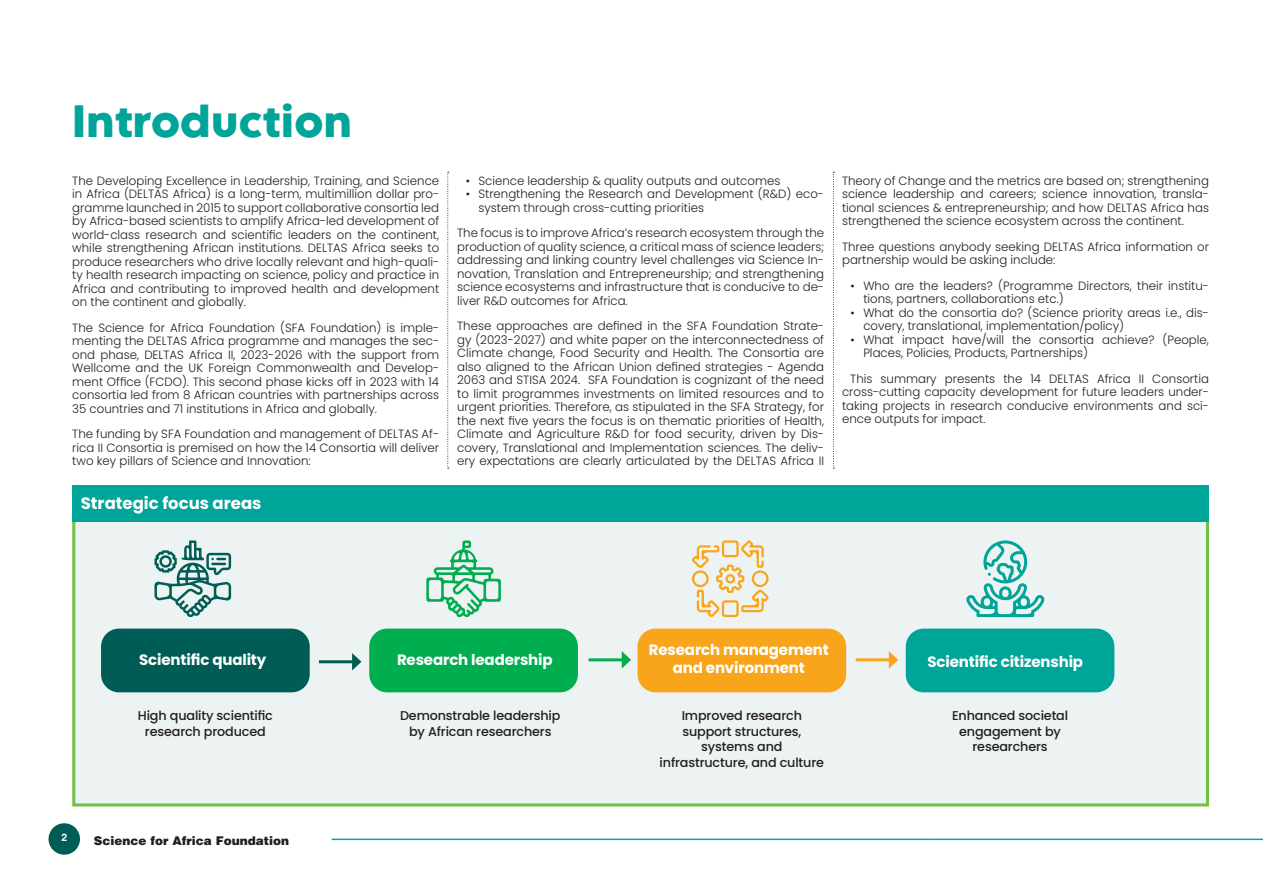
<style>
.page{position:relative;width:1263px;height:893px;background:#fff}
.page>*{position:absolute;margin:0;border:0;box-sizing:border-box;transform-origin:0 0}
.t1{font:700 40.2px "LEMONMILK Pro FTR";color:#00a59a}
.t2{font:700 16.5px "Poppins";color:#fff}
.t3{font:700 15px/18px "Poppins";letter-spacing:-.01em;color:#fff;text-align:center}
.t4{font:500 12.75px/15.8px "Poppins";letter-spacing:-.01em;color:#231f20;text-align:center}
.t5{font:300 12px/13.5px "Poppins";color:#231f20;text-align:justify}
.t6{font:900 12px "Helvetica LT Std";color:#231f20}
.t7{font:700 10.5px "Helvetica LT Std";color:#fff}
</style>
<div class="page">
<hr style="left:332px;top:839px;width:598px;height:1px;background:#00a59a">
<hr style="left:930px;top:839px;width:333px;height:1px;background:#00a59a">
<div style="left:49px;top:823px;width:31px;height:32px;background:#005d55;border-radius:50%"></div>
<svg style="left:833px;top:172px;width:1px;height:297px"></svg>
<svg style="left:447px;top:172px;width:2px;height:297px"></svg>
<div style="left:72px;top:516px;width:1137px;height:290px;background:#edf2f3;border:3px solid #71bf44"></div>
<div style="left:72px;top:485px;width:1137px;height:37px;background:#00a59a"></div>
<div style="left:906px;top:629px;width:208px;height:63px;background:#00a59a;border-radius:18px"></div>
<svg style="left:966px;top:540px;width:78px;height:77px"></svg>
<div style="left:101px;top:629px;width:209px;height:63px;background:#005d55;border-radius:18px"></div>
<svg style="left:154px;top:540px;width:77px;height:77px"></svg>
<div style="left:637px;top:629px;width:209px;height:63px;background:#f9a51b;border-radius:18px"></div>
<svg style="left:692px;top:540px;width:77px;height:77px"></svg>
<div style="left:369px;top:629px;width:209px;height:63px;background:#00ad4f;border-radius:18px"></div>
<svg style="left:426px;top:540px;width:75px;height:77px"></svg>
<hr style="left:319px;top:660px;width:36px;height:3px;background:#005d55">
<svg style="left:352px;top:653px;width:9px;height:17px"></svg>
<hr style="left:589px;top:658px;width:35px;height:3px;background:#00ad4f">
<svg style="left:622px;top:651px;width:9px;height:18px"></svg>
<hr style="left:856px;top:658px;width:35px;height:3px;background:#f9a51b">
<svg style="left:889px;top:651px;width:9px;height:18px"></svg>
<p class="t1" style="left:72px;top:94px;width:281px">Introduction</p>
<p class="t5" style="left:72px;top:174px;width:368px">The Developing Excellence in Leadership, Training, and Science in Africa (DELTAS Africa) is a long-term, multimillion dollar pro&shy;gramme launched in 2015 to support collaborative consortia led by Africa-based scientists to amplify Africa-led development of world-class research and scientific leaders on the continent, while strengthening African institutions. DELTAS Africa seeks to produce researchers who drive locally relevant and high-quali&shy;ty health research impacting on science, policy and practice in Africa and contributing to improved health and development on the continent and globally.</p>
<p class="t5" style="left:72px;top:321px;width:368px">The Science for Africa Foundation (SFA Foundation) is imple&shy;menting the DELTAS Africa programme and manages the sec&shy;ond phase, DELTAS Africa II, 2023-2026 with the support from Wellcome and the UK Foreign Commonwealth and Develop&shy;ment Office (FCDO). This second phase kicks off in 2023 with 14 consortia led from 8 African countries with partnerships across 35 countries and 71 institutions in Africa and globally.</p>
<p class="t5" style="left:72px;top:428px;width:368px">The funding by SFA Foundation and management of DELTAS Af&shy;rica II Consortia is premised on how the 14 Consortia will deliver two key pillars of Science and Innovation:</p>
<p class="t2" style="left:81px;top:494px;width:182px">Strategic focus areas</p>
<p class="t5" style="left:466px;top:174px;width:316px">• Science leadership &amp; quality outputs and outcomes</p>
<p class="t5" style="left:478px;top:188px;width:347px;text-indent:-13px">• Strengthening the Research and Development (R&amp;D) eco&shy;system through cross-cutting priorities</p>
<p class="t5" style="left:457px;top:227px;width:368px">The focus is to improve Africa’s research ecosystem through the production of quality science, a critical mass of science leaders; addressing and linking country level challenges via Science In&shy;novation, Translation and Entrepreneurship; and strengthening science ecosystems and infrastructure that is conducive to de&shy;liver R&amp;D outcomes for Africa.</p>
<p class="t5" style="left:457px;top:320px;width:368px">These approaches are defined in the SFA Foundation Strate&shy;gy (2023-2027) and white paper on the interconnectedness of Climate change, Food Security and Health. The Consortia are also aligned to the African Union defined strategies - Agenda 2063 and STISA 2024. SFA Foundation is cognizant of the need to limit programmes investments on limited resources and to urgent priorities. Therefore, as stipulated in the SFA Strategy, for the next five years the focus is on thematic priorities of Health, Climate and Agriculture R&amp;D for food security, driven by Dis&shy;covery, Translational and Implementation sciences. The deliv&shy;ery expectations are clearly articulated by the DELTAS Africa II</p>
<p class="t5" style="left:842px;top:174px;width:368px">Theory of Change and the metrics are based on; strengthening science leadership and careers; science innovation, transla&shy;tional sciences &amp; entrepreneurship; and how DELTAS Africa has strengthened the science ecosystem across the continent.</p>
<p class="t5" style="left:842px;top:240px;width:368px">Three questions anybody seeking DELTAS Africa information or partnership would be asking include:</p>
<p class="t5" style="left:863px;top:279px;width:347px;text-indent:-13px">• Who are the leaders? (Programme Directors, their institu&shy;tions, partners, collaborations etc.)</p>
<p class="t5" style="left:863px;top:306px;width:347px;text-indent:-13px">• What do the consortia do? (Science priority areas i.e., dis&shy;covery, translational, implementation/policy)</p>
<p class="t5" style="left:863px;top:333px;width:347px;text-indent:-13px">• What impact have/will the consortia achieve? (People,<br>Places, Policies, Products, Partnerships)</p>
<p class="t5" style="left:842px;top:372px;width:368px;text-indent:8px">This summary presents the 14 DELTAS Africa II Consortia cross-cutting capacity development for future leaders under&shy;taking projects in research conducive environments and sci&shy;ence outputs for impact.</p>
<p class="t3" style="left:139px;top:651px;width:129px">Scientific quality</p>
<p class="t4" style="left:138px;top:708px;width:137px">High quality scientific research produced</p>
<p class="t7" style="left:61px;top:831px;width:7px">2</p>
<p class="t6" style="left:94px;top:832px;width:197px">Science for Africa Foundation</p>
<p class="t3" style="left:397px;top:651px;width:157px">Research leadership</p>
<p class="t4" style="left:400px;top:708px;width:162px">Demonstrable leadership by African researchers</p>
<p class="t3" style="left:649px;top:641px;width:182px">Research management and environment</p>
<p class="t4" style="left:660px;top:708px;width:166px">Improved research support structures, systems and infrastructure, and culture</p>
<p class="t3" style="left:927px;top:653px;width:157px">Scientific citizenship</p>
<p class="t4" style="left:952px;top:708px;width:118px">Enhanced societal engagement by researchers</p>
</div>
